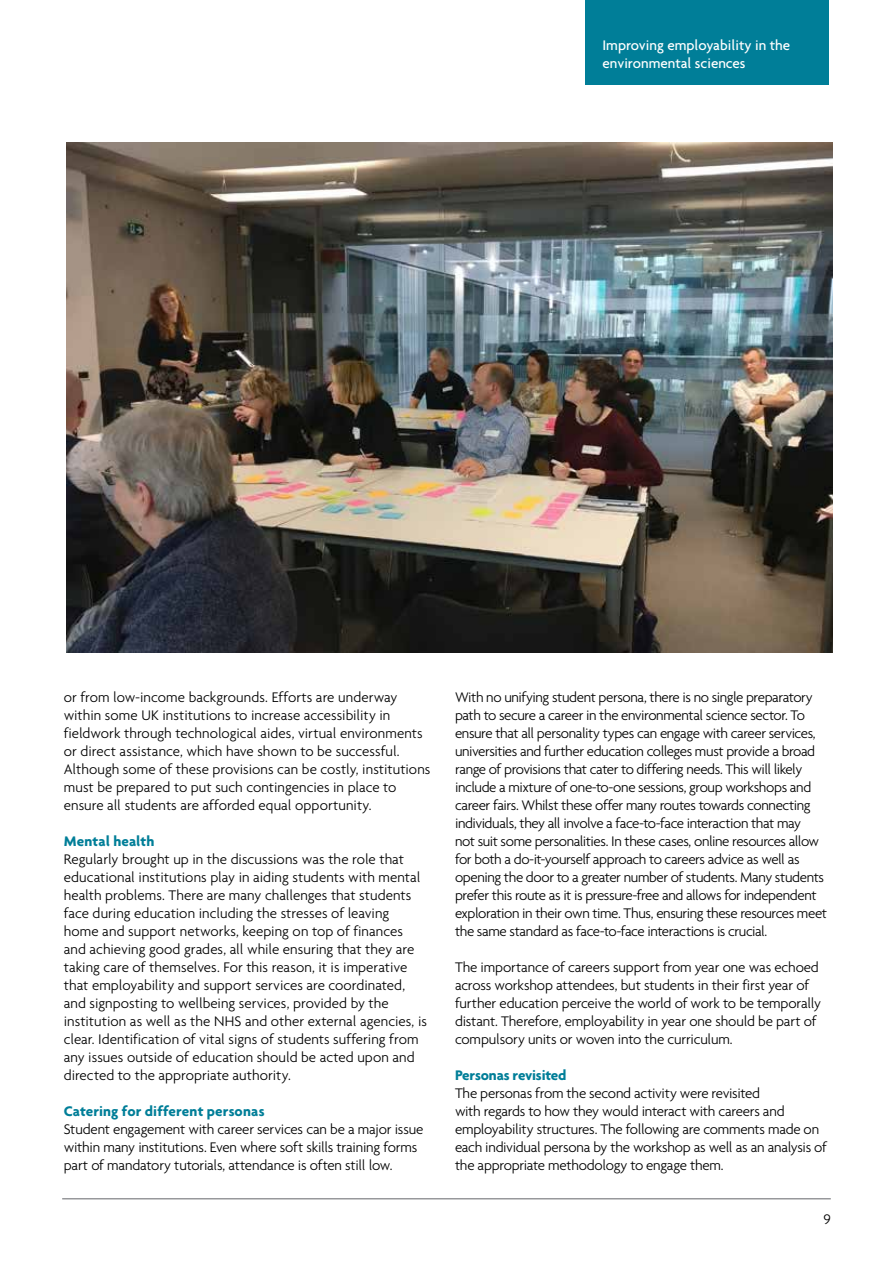
<style>
.page{position:relative;width:893px;height:1263px;background:#fff}
.page>*{position:absolute;margin:0;border:0;box-sizing:border-box;transform-origin:0 0}
.t1{font:300 15px/18px "Agenda";letter-spacing:-.015em;color:#000}
.t2{font:700 15px "Agenda";letter-spacing:.005em;color:#007e98}
.t3{font:500 15px/18px "Agenda";color:#fff}
</style>
<div class="page">
<img style="left:67px;top:142px;width:765px;height:511px">
<div style="left:585px;top:0;width:244px;height:85px;background:#007e98"></div>
<hr style="left:62px;top:1198px;width:769px;height:1px;background:#646569">
<p class="t3" style="left:602px;top:36px;width:189px">Improving employability in the environmental sciences</p>
<p class="t1" style="left:64px;top:688px;width:368px">or from low-income backgrounds. Efforts are underway within some UK institutions to increase accessibility in fieldwork through technological aides, virtual environments or direct assistance, which have shown to be successful.<br>Although some of these provisions can be costly, institutions must be prepared to put such contingencies in place to ensure all students are afforded equal opportunity.</p>
<p class="t2" style="left:64px;top:832px;width:92px">Mental health</p>
<p class="t1" style="left:64px;top:850px;width:365px">Regularly brought up in the discussions was the role that educational institutions play in aiding students with mental health problems. There are many challenges that students face during education including the stresses of leaving home and support networks, keeping on top of finances and achieving good grades, all while ensuring that they are taking care of themselves. For this reason, it is imperative that employability and support services are coordinated, and signposting to wellbeing services, provided by the institution as well as the NHS and other external agencies, is clear. Identification of vital signs of students suffering from any issues outside of education should be acted upon and directed to the appropriate authority.</p>
<p class="t2" style="left:64px;top:1102px;width:202px">Catering for different personas</p>
<p class="t1" style="left:64px;top:1120px;width:361px">Student engagement with career services can be a major issue within many institutions. Even where soft skills training forms part of mandatory tutorials, attendance is often still low.</p>
<p class="t1" style="left:455px;top:688px;width:374px">With no unifying student persona, there is no single preparatory path to secure a career in the environmental science sector. To ensure that all personality types can engage with career services, universities and further education colleges must provide a broad range of provisions that cater to differing needs. This will likely include a mixture of one-to-one sessions, group workshops and career fairs. Whilst these offer many routes towards connecting individuals, they all involve a face-to-face interaction that may<br>not suit some personalities. In these cases, online resources allow for both a do-it-yourself approach to careers advice as well as opening the door to a greater number of students. Many students prefer this route as it is pressure-free and allows for independent exploration in their own time. Thus, ensuring these resources meet the same standard as face-to-face interactions is crucial.</p>
<p class="t1" style="left:455px;top:958px;width:367px">The importance of careers support from year one was echoed across workshop attendees, but students in their first year of further education perceive the world of work to be temporally distant. Therefore, employability in year one should be part of compulsory units or woven into the curriculum.</p>
<p class="t2" style="left:455px;top:1066px;width:113px">Personas revisited</p>
<p class="t1" style="left:455px;top:1084px;width:373px">The personas from the second activity were revisited<br>with regards to how they would interact with careers and employability structures. The following are comments made on each individual persona by the workshop as well as an analysis of the appropriate methodology to engage them.</p>
<p class="t1" style="left:823px;top:1210px;width:9px">9</p>
</div>
